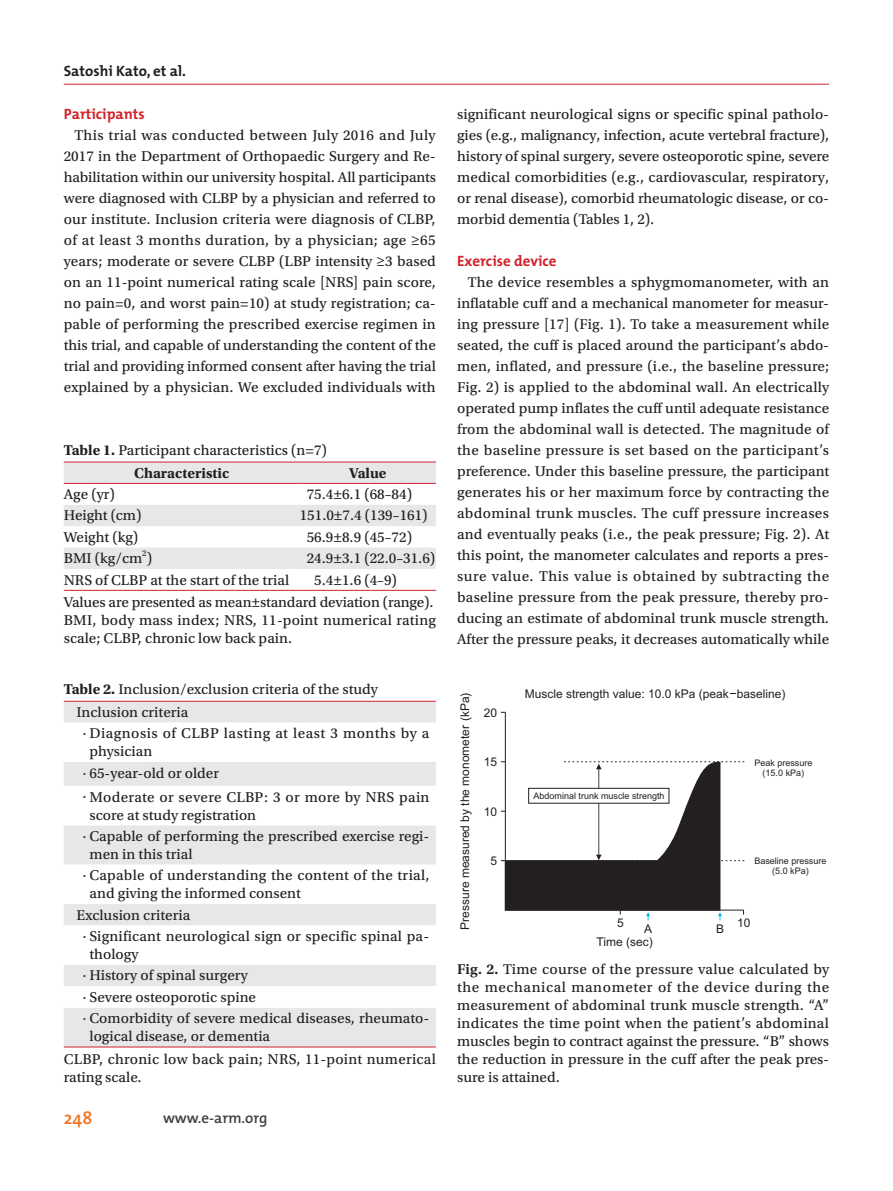
<style>
.page{position:relative;width:893px;height:1191px;background:#fff}
.page>*{position:absolute;margin:0;border:0;box-sizing:border-box;transform-origin:0 0}
.t1{font:600 18px "The Mix";color:#f47321}
.바탕글{font:15px/21px "Utopia Std Capt";color:#231f20;text-align:justify}
.표{font:15px/18px "Utopia Std Capt";color:#231f20}
.그림{font:15px/18px "Utopia Std Capt";color:#231f20;text-align:justify}
.표-2{font:15px/18px "Utopia Std Capt";letter-spacing:.03em;color:#231f20}
._1{font:700 15px "The Mix";color:#d1232a}
.표1라인{font:700 15px "Utopia Std";color:#231f20}
.t2{font:700 15px "The Mix";color:#231f20}
.t3{font:600 15px "The Mix";color:#3e3e3f}
.t4{font:12px "Arial";color:#231f20}
.t5{font:9px/10.1px "Arial";color:#231f20;text-align:center}
.표-3{font:8.7px "Utopia Std Capt";color:#231f20}
.s1{font-family:"Utopia Std";font-weight:700}
.s2{font-family:"Minion Pro"}
.s3{font-family:"Utopia Std";font-weight:600}
</style>
<div class="page">
<hr style="left:64px;top:84px;width:765px;height:1px;background:#d1232a">
<svg style="left:64px;top:462px;width:372px;height:107px"></svg>
<hr style="left:64px;top:461px;width:236px;height:1px;background:#d1232a">
<hr style="left:300px;top:461px;width:136px;height:1px;background:#d1232a">
<hr style="left:64px;top:483px;width:236px;height:1px;background:#d1232a">
<hr style="left:300px;top:483px;width:136px;height:1px;background:#d1232a">
<hr style="left:64px;top:590px;width:236px;height:1px;background:#d1232a">
<hr style="left:300px;top:590px;width:136px;height:1px;background:#d1232a">
<div style="left:64px;top:702px;width:372px;height:344px;background:#e6e7e9"></div>
<svg style="left:64px;top:722px;width:372px;height:285px"></svg>
<hr style="left:64px;top:1046px;width:372px;height:1px;background:#d1232a">
<hr style="left:64px;top:701px;width:372px;height:1px;background:#d1232a">
<svg style="left:501px;top:761px;width:243px;height:159px"></svg>
<div style="left:528px;top:788px;width:141px;height:15px;background:#fff;border:1px solid #231f20"></div>
<p class="t2" style="left:64px;top:59px;width:124px">Satoshi Kato, et al.</p>
<p class="_1" style="left:64px;top:101px;width:83px">Participants</p>
<p class="바탕글" style="left:64px;top:125px;width:374px;text-indent:11px">This trial was conducted between July 2016 and July 2017 in the Department of Orthopaedic Surgery and Re&shy;habilitation within our university hospital. All participants were diagnosed with CLBP by a physician and referred to our institute. Inclusion criteria were diagnosis of CLBP, of at least 3 months duration, by a physician; age ≥65 years; moderate or severe CLBP (LBP intensity ≥3 based on an 11-point numerical rating scale [NRS] pain score, no pain=0, and worst pain=10) at study registration; ca&shy;pable of performing the prescribed exercise regimen in this trial, and capable of understanding the content of the trial and providing informed consent after having the trial explained by a physician. We excluded individuals with</p>
<p class="표" style="left:64px;top:441px;width:265px"><span class="s1">Table 1.</span> Participant characteristics (n=7)</p>
<p class="표1라인" style="left:134px;top:464px;width:97px">Characteristic</p>
<p class="표1라인" style="left:349px;top:464px;width:39px">Value</p>
<p class="표" style="left:64px;top:485px;width:53px">Age (yr)</p>
<p class="표" style="left:307px;top:485px;width:107px">75.4±6.1 (68–84)</p>
<p class="표" style="left:64px;top:507px;width:79px">Height (cm)</p>
<p class="표" style="left:300px;top:507px;width:129px">151.0±7.4 (139–161)</p>
<p class="표" style="left:64px;top:528px;width:76px">Weight (kg)</p>
<p class="표" style="left:307px;top:528px;width:107px">56.9±8.9 (45–72)</p>
<p class="표" style="left:64px;top:549px;width:90px">BMI (kg/cm )</p>
<p class="표-3" style="left:142px;top:548px;width:6px">2</p>
<p class="표" style="left:307px;top:549px;width:130px">24.9±3.1 (22.0–31.6)</p>
<p class="표" style="left:64px;top:571px;width:227px">NRS of CLBP at the start of the trial</p>
<p class="표" style="left:314px;top:571px;width:84px">5.4±1.6 (4–9)</p>
<p class="표" style="left:64px;top:594px;width:371px">Values are presented as mean±standard deviation (range).</p>
<p class="표" style="left:64px;top:612px;width:374px">BMI, body mass index; NRS, 11-point numerical rating scale; CLBP, chronic low back pain.</p>
<p class="표" style="left:64px;top:680px;width:316px"><span class="s1">Table 2.</span> Inclusion/exclusion criteria of the study</p>
<p class="표" style="left:77px;top:703px;width:113px">Inclusion criteria</p>
<p class="표-2" style="left:89px;top:724px;width:342px;text-indent:-7px"><span class="s2">·</span> Diagnosis of CLBP lasting at least 3 months by a physician</p>
<p class="표" style="left:83px;top:764px;width:138px"><span class="s2">·</span> 65-year-old or older</p>
<p class="표" style="left:89px;top:788px;width:342px;text-indent:-7px"><span class="s2">·</span> Moderate or severe CLBP: 3 or more by NRS pain score at study registration</p>
<p class="표" style="left:89px;top:827px;width:341px;text-indent:-7px"><span class="s2">·</span> Capable of performing the prescribed exercise regi&shy;men in this trial</p>
<p class="표" style="left:89px;top:866px;width:342px;text-indent:-7px"><span class="s2">·</span> Capable of understanding the content of the trial, and giving the informed consent</p>
<p class="표" style="left:77px;top:906px;width:115px">Exclusion criteria</p>
<p class="표" style="left:89px;top:927px;width:341px;text-indent:-7px"><span class="s2">·</span> Significant neurological sign or specific spinal pa&shy;thology</p>
<p class="표" style="left:83px;top:967px;width:167px"><span class="s2">·</span> History of spinal surgery</p>
<p class="표" style="left:83px;top:988px;width:175px"><span class="s2">·</span> Severe osteoporotic spine</p>
<p class="표" style="left:89px;top:1009px;width:341px;text-indent:-7px"><span class="s2">·</span> Comorbidity of severe medical diseases, rheumato&shy;logical disease, or dementia</p>
<p class="표" style="left:64px;top:1050px;width:374px">CLBP, chronic low back pain; NRS, 11-point numerical rating scale.</p>
<p class="t1" style="left:64px;top:1102px;width:30px">248</p>
<p class="t3" style="left:163px;top:1105px;width:106px">www.e-arm.org</p>
<p class="바탕글" style="left:457px;top:104px;width:374px">significant neurological signs or specific spinal patholo&shy;gies (e.g., malignancy, infection, acute vertebral fracture), history of spinal surgery, severe osteoporotic spine, severe medical comorbidities (e.g., cardiovascular, respiratory, or renal disease), comorbid rheumatologic disease, or co&shy;morbid dementia (Tables 1, 2).</p>
<p class="_1" style="left:457px;top:248px;width:101px">Exercise device</p>
<p class="바탕글" style="left:457px;top:272px;width:374px;text-indent:11px">The device resembles a sphygmomanometer, with an inflatable cuff and a mechanical manometer for measur&shy;ing pressure [17] (Fig. 1). To take a measurement while seated, the cuff is placed around the participant’s abdo&shy;men, inflated, and pressure (i.e., the baseline pressure; Fig. 2) is applied to the abdominal wall. An electrically operated pump inflates the cuff until adequate resistance from the abdominal wall is detected. The magnitude of the baseline pressure is set based on the participant’s preference. Under this baseline pressure, the participant generates his or her maximum force by contracting the abdominal trunk muscles. The cuff pressure increases and eventually peaks (i.e., the peak pressure; Fig. 2). At this point, the manometer calculates and reports a pres&shy;sure value. This value is obtained by subtracting the baseline pressure from the peak pressure, thereby pro&shy;ducing an estimate of abdominal trunk muscle strength.<br>After the pressure peaks, it decreases automatically while</p>
<p class="t4" style="left:460px;top:929px;width:238px;rotate:-90deg">Pressure measured by the monometer (kPa)</p>
<p class="t4" style="left:525px;top:689px;width:262px">Muscle strength value: 10.0 kPa (peak baseline)</p>
<p class="t4" style="left:484px;top:708px;width:15px">20</p>
<p class="t4" style="left:484px;top:757px;width:15px">15</p>
<p class="t5" style="left:754px;top:758px;width:60px">Peak pressure (15.0 kPa)</p>
<p class="t5" style="left:534px;top:791px;width:133px">Abdominal trunk muscle strength</p>
<p class="t4" style="left:484px;top:806px;width:15px">10</p>
<p class="t4" style="left:490px;top:856px;width:8px">5</p>
<p class="t5" style="left:754px;top:856px;width:74px">Baseline pressure (5.0 kPa)</p>
<p class="t4" style="left:737px;top:918px;width:15px">10</p>
<p class="t4" style="left:617px;top:918px;width:8px">5</p>
<p class="t4" style="left:644px;top:924px;width:10px">A</p>
<p class="t4" style="left:716px;top:924px;width:10px">B</p>
<p class="그림" style="left:457px;top:960px;width:374px"><span class="s3">Fig. 2.</span> Time course of the pressure value calculated by the mechanical manometer of the device during the measurement of abdominal trunk muscle strength. “A” indicates the time point when the patient’s abdominal muscles begin to contract against the pressure. “B” shows the reduction in pressure in the cuff after the peak pres&shy;sure is attained.</p>
<p class="t4" style="left:597px;top:937px;width:58px">Time (sec)</p>
</div>
